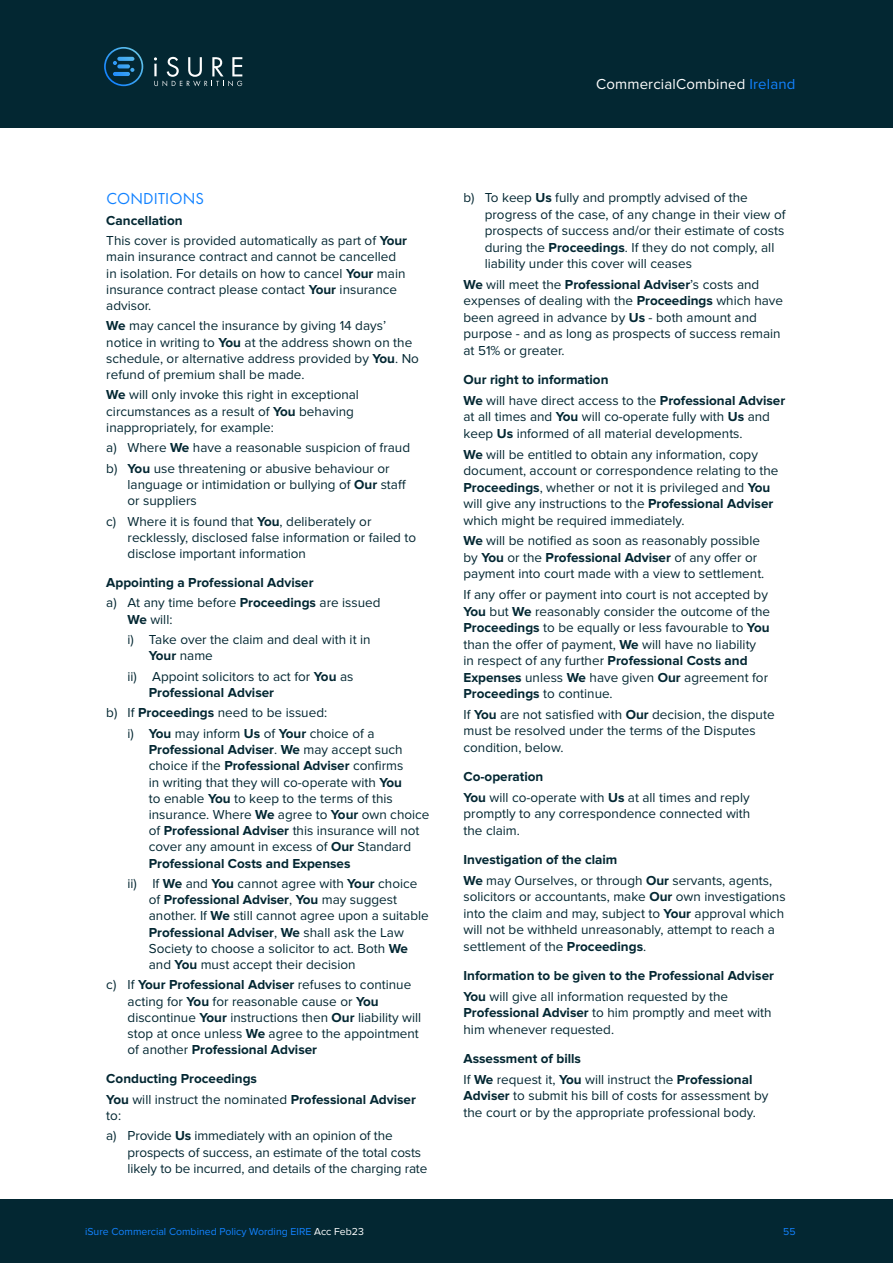
<style>
.page{position:relative;width:893px;height:1263px;background:#fff}
.page>*{position:absolute;margin:0;border:0;box-sizing:border-box;transform-origin:0 0}
.t1{font:16.5px "Futura PT";letter-spacing:.01em;color:#1282ff}
.t2{font:15px "Proxima Nova";letter-spacing:.01em;color:#fff}
.t3{font:13.5px/16.5px "Proxima Nova";color:#032732}
.t4{font:700 13.5px/20.7px "Proxima Nova";color:#032732}
.t5{font:10.5px "Proxima Nova";color:#1282ff}
.s1{color:#1282ff}
.s2{font-weight:700}
.s3{font-weight:400}
.s4{color:#fff}
</style>
<div class="page">
<div style="left:0;top:0;width:893px;height:128px;background:#032732"></div>
<div style="left:0;top:1199px;width:893px;height:64px;background:#032732"></div>
<svg style="left:154px;top:57px;width:88px;height:29px"></svg>
<svg style="left:104px;top:47px;width:39px;height:39px"></svg>
<p class="t2" style="left:596px;top:75px;width:201px">CommercialCombined <span class="s1">Ireland</span></p>
<p class="t1" style="left:106px;top:189px;width:99px">CONDITIONS</p>
<p class="t3" style="left:106px;top:210px;width:302px;line-height:20.4px"><span class="s2">Cancellation<br></span>This cover is provided automatically as part of <span class="s2">Your</span></p>
<p class="t3" style="left:106px;top:249px;width:301px">main insurance contract and cannot be cancelled in isolation. For details on how to cancel <span class="s2">Your</span> main insurance contract please contact <span class="s2">Your</span> insurance advisor.</p>
<p class="t3" style="left:106px;top:318px;width:314px"><span class="s2">We</span> may cancel the insurance by giving 14 days’ notice in writing to <span class="s2">You</span> at the address shown on the schedule, or alternative address provided by <span class="s2">You</span>. No refund of premium shall be made.</p>
<p class="t3" style="left:106px;top:387px;width:254px"><span class="s2">We</span> will only invoke this right in exceptional circumstances as a result of <span class="s2">You</span> behaving inappropriately, for example:</p>
<p class="t3" style="left:106px;top:438px;width:305px;line-height:20.4px">a) Where <span class="s2">We</span> have a reasonable suspicion of fraud b) <span class="s2">You</span> use threatening or abusive behaviour or</p>
<p class="t3" style="left:128px;top:477px;width:280px">language or intimidation or bullying of <span class="s2">Our</span> staff or suppliers</p>
<p class="t3" style="left:128px;top:513px;width:290px;text-indent:-21px">c) Where it is found that <span class="s2">You</span>, deliberately or recklessly, disclosed false information or failed to disclose important information</p>
<p class="t4" style="left:106px;top:573px;width:276px">Appointing a Professional Adviser<br><span class="s3">a) At any time before</span> Proceedings <span class="s3">are issued</span></p>
<p class="t3" style="left:128px;top:609px;width:245px;line-height:20.4px"><span class="s2">We</span> will:<br>i) Take over the claim and deal with it in</p>
<p class="t3" style="left:128px;top:646px;width:227px;line-height:20.4px;text-indent:21px"><span class="s2">Your</span> name<br>ii) Appoint solicitors to act for <span class="s2">You</span> as</p>
<p class="t4" style="left:149px;top:683px;width:127px">Professional Adviser</p>
<p class="t3" style="left:106px;top:705px;width:222px">b) If <span class="s2">Proceedings</span> need to be issued:</p>
<p class="t3" style="left:128px;top:725px;width:248px">i) <span class="s2">You</span> may inform <span class="s2">Us</span> of <span class="s2">Your</span> choice of a</p>
<p class="t3" style="left:149px;top:742px;width:282px"><span class="s2">Professional Adviser</span>. <span class="s2">We</span> may accept such choice if the <span class="s2">Professional Adviser</span> confirms<br>in writing that they will co-operate with <span class="s2">You<br></span>to enable <span class="s2">You</span> to keep to the terms of this insurance. Where <span class="s2">We</span> agree to <span class="s2">Your</span> own choice of <span class="s2">Professional Adviser</span> this insurance will not cover any amount in excess of <span class="s2">Our</span> Standard <span class="s2">Professional Costs and Expenses</span></p>
<p class="t3" style="left:149px;top:875px;width:281px;text-indent:-21px">ii) If <span class="s2">We</span> and <span class="s2">You</span> cannot agree with <span class="s2">Your</span> choice of <span class="s2">Professional Adviser</span>, <span class="s2">You</span> may suggest another. If <span class="s2">We</span> still cannot agree upon a suitable <span class="s2">Professional Adviser</span>, <span class="s2">We</span> shall ask the Law Society to choose a solicitor to act. Both <span class="s2">We </span>and <span class="s2">You</span> must accept their decision</p>
<p class="t3" style="left:128px;top:977px;width:295px;text-indent:-21px">c) If <span class="s2">Your Professional Adviser</span> refuses to continue acting for <span class="s2">You</span> for reasonable cause or <span class="s2">You </span>discontinue <span class="s2">Your</span> instructions then <span class="s2">Our</span> liability will stop at once unless <span class="s2">We</span> agree to the appointment of another <span class="s2">Professional Adviser</span></p>
<p class="t4" style="left:106px;top:1069px;width:311px">Conducting Proceedings<br>You <span class="s3">will instruct the nominated</span> Professional Adviser</p>
<p class="t3" style="left:106px;top:1105px;width:288px;line-height:20.4px">to:<br>a) Provide <span class="s2">Us</span> immediately with an opinion of the</p>
<p class="t3" style="left:128px;top:1144px;width:301px">prospects of success, an estimate of the total costs likely to be incurred, and details of the charging rate</p>
<p class="t3" style="left:485px;top:189px;width:302px;text-indent:-21px">b) To keep <span class="s2">Us</span> fully and promptly advised of the progress of the case, of any change in their view of prospects of success and/or their estimate of costs during the <span class="s2">Proceedings</span>. If they do not comply, all liability under this cover will ceases</p>
<p class="t3" style="left:463px;top:276px;width:321px"><span class="s2">We</span> will meet the <span class="s2">Professional Adviser</span>’s costs and expenses of dealing with the <span class="s2">Proceedings</span> which have been agreed in advance by <span class="s2">Us</span> - both amount and purpose - and as long as prospects of success remain at 51% or greater.</p>
<p class="t4" style="left:463px;top:370px;width:323px">Our right to information<br>We <span class="s3">will have direct access to the</span> Professional Adviser</p>
<p class="t3" style="left:463px;top:409px;width:308px">at all times and <span class="s2">You</span> will co-operate fully with <span class="s2">Us</span> and keep <span class="s2">Us</span> informed of all material developments.</p>
<p class="t3" style="left:463px;top:446px;width:317px"><span class="s2">We</span> will be entitled to obtain any information, copy document, account or correspondence relating to the <span class="s2">Proceedings</span>, whether or not it is privileged and <span class="s2">You </span>will give any instructions to the <span class="s2">Professional Adviser </span>which might be required immediately.</p>
<p class="t3" style="left:463px;top:533px;width:302px"><span class="s2">We</span> will be notified as soon as reasonably possible by <span class="s2">You</span> or the <span class="s2">Professional Adviser</span> of any offer or payment into court made with a view to settlement.</p>
<p class="t3" style="left:463px;top:586px;width:308px">If any offer or payment into court is not accepted by <span class="s2">You</span> but <span class="s2">We</span> reasonably consider the outcome of the <span class="s2">Proceedings</span> to be equally or less favourable to <span class="s2">You </span>than the offer of payment, <span class="s2">We</span> will have no liability<br>in respect of any further <span class="s2">Professional Costs and Expenses</span> unless <span class="s2">We</span> have given <span class="s2">Our</span> agreement for <span class="s2">Proceedings</span> to continue.</p>
<p class="t3" style="left:463px;top:706px;width:313px">If <span class="s2">You</span> are not satisfied with <span class="s2">Our</span> decision, the dispute must be resolved under the terms of the Disputes condition, below.</p>
<p class="t3" style="left:463px;top:766px;width:288px;line-height:20.7px"><span class="s2">Co-operation<br>You</span> will co-operate with <span class="s2">Us</span> at all times and reply</p>
<p class="t3" style="left:463px;top:806px;width:288px">promptly to any correspondence connected with the claim.</p>
<p class="t3" style="left:463px;top:849px;width:310px;line-height:20.7px"><span class="s2">Investigation of the claim<br>We</span> may Ourselves, or through <span class="s2">Our</span> servants, agents,</p>
<p class="t3" style="left:463px;top:889px;width:324px">solicitors or accountants, make <span class="s2">Our</span> own investigations into the claim and may, subject to <span class="s2">Your</span> approval which will not be withheld unreasonably, attempt to reach a settlement of the <span class="s2">Proceedings</span>.</p>
<p class="t4" style="left:463px;top:966px;width:312px">Information to be given to the Professional Adviser<br>You <span class="s3">will give all information requested by the</span></p>
<p class="t3" style="left:463px;top:1005px;width:310px"><span class="s2">Professional Adviser</span> to him promptly and meet with him whenever requested.</p>
<p class="t4" style="left:463px;top:1049px;width:290px">Assessment of bills<br><span class="s3">If</span> We <span class="s3">request it,</span> You <span class="s3">will instruct the</span> Professional</p>
<p class="t3" style="left:463px;top:1088px;width:306px"><span class="s2">Adviser</span> to submit his bill of costs for assessment by the court or by the appropriate professional body.</p>
<p class="t5" style="left:85px;top:1226px;width:280px">iSure Commercial Combined Policy Wording EIRE <span class="s4">Acc Feb23</span></p>
<p class="t5" style="left:783px;top:1226px;width:14px">55</p>
</div>
